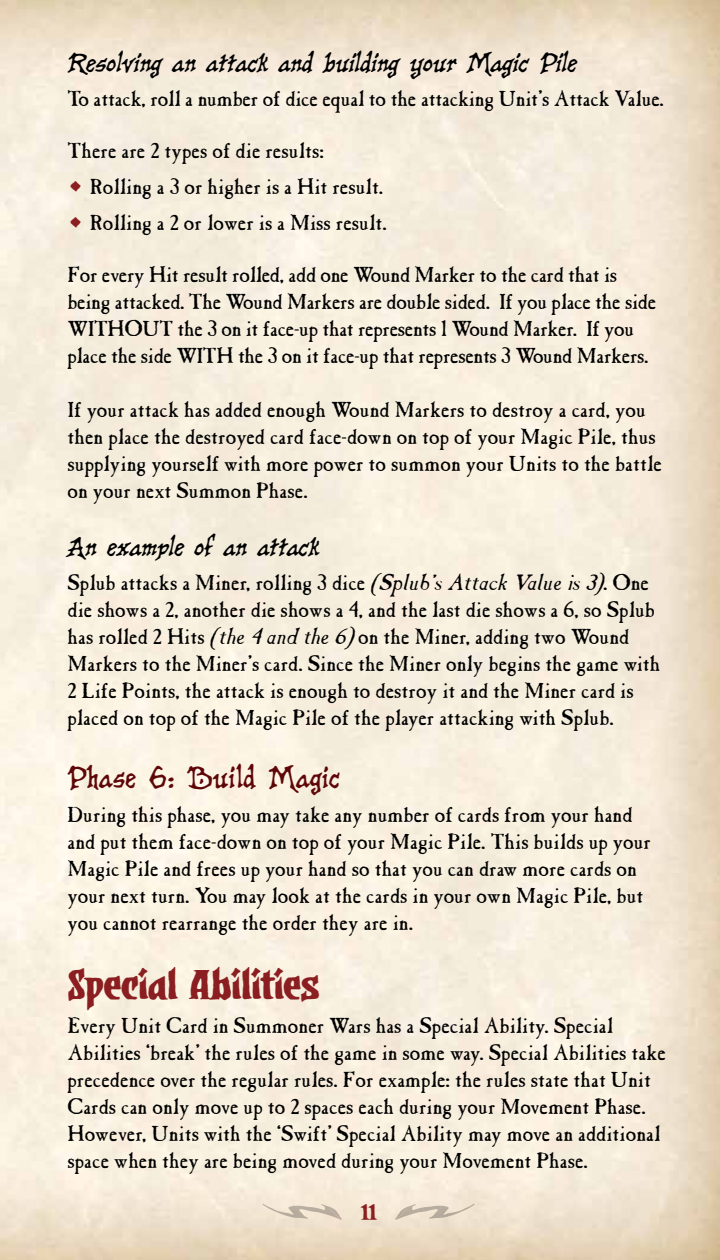
<style>
.page{position:relative;width:720px;height:1260px;background:#fff}
.page>*{position:absolute;margin:0;border:0;box-sizing:border-box;transform-origin:0 0}
.t1{font:50px "Dwarven Axe BB";color:#8a1e20}
.t2{font:31.25px "Old Crone BB";color:#5f0708}
.t3{font:italic 27.5px "Old Crone BB";letter-spacing:-.01em;color:#000}
.t4{font:27.5px "Dwarven Axe BB";color:#8a1e20}
.t5{font:22.5px/27px "Casablanca Antique Plain";color:#000}
.s1{font-family:"Dwarven Axe BB";font-size:42.5px;color:#8a1e20}
.s2{font-family:"Casablanca Antique";font-style:italic}
</style>
<div class="page">
<svg style="left:395px;top:1204px;width:80px;height:16px"></svg>
<svg style="left:263px;top:1204px;width:79px;height:16px"></svg>
<p class="t3" style="left:68px;top:44px;width:512px">Resolving an attack and building your Magic Pile</p>
<p class="t5" style="left:68px;top:86px;width:598px">To attack, roll a number of dice equal to the attacking Unit’s Attack Value.</p>
<p class="t5" style="left:68px;top:138px;width:258px">There are 2 types of die results:</p>
<p class="t5" style="left:68px;top:174px;width:317px"><span class="s1">•</span> Rolling a 3 or higher is a Hit result.</p>
<p class="t5" style="left:68px;top:210px;width:321px"><span class="s1">•</span> Rolling a 2 or lower is a Miss result.</p>
<p class="t5" style="left:67px;top:262px;width:590px">For every Hit result rolled, add one Wound Marker to the card that is being attacked. The Wound Markers are double sided. If you place the side WITHOUT the 3 on it face-up that represents 1 Wound Marker. If you place the side WITH the 3 on it face-up that represents 3 Wound Markers.</p>
<p class="t5" style="left:67px;top:397px;width:596px">If your attack has added enough Wound Markers to destroy a card, you then place the destroyed card face-down on top of your Magic Pile, thus supplying yourself with more power to summon your Units to the battle on your next Summon Phase.</p>
<p class="t3" style="left:68px;top:528px;width:254px">An example of an attack</p>
<p class="t5" style="left:68px;top:570px;width:595px">Splub attacks a Miner, rolling 3 dice <span class="s2">(Splub’s Attack Value is 3)</span>. One die shows a 2, another die shows a 4, and the last die shows a 6, so Splub has rolled 2 Hits <span class="s2">(the 4 and the 6)</span> on the Miner, adding two Wound Markers to the Miner’s card. Since the Miner only begins the game with 2 Life Points, the attack is enough to destroy it and the Miner card is placed on top of the Magic Pile of the player attacking with Splub.</p>
<h2 class="t2" style="left:68px;top:756px;width:274px">Phase 6: Build Magic</h2>
<p class="t5" style="left:68px;top:802px;width:585px">During this phase, you may take any number of cards from your hand and put them face-down on top of your Magic Pile. This builds up your Magic Pile and frees up your hand so that you can draw more cards on your next turn. You may look at the cards in your own Magic Pile, but you cannot rearrange the order they are in.</p>
<h1 class="t1" style="left:68px;top:957px;width:253px">Special Abilities</h1>
<p class="t5" style="left:68px;top:1013px;width:600px">Every Unit Card in Summoner Wars has a Special Ability. Special Abilities ‘break’ the rules of the game in some way. Special Abilities take precedence over the regular rules. For example: the rules state that Unit Cards can only move up to 2 spaces each during your Movement Phase.<br>However, Units with the ‘Swift’ Special Ability may move an additional space when they are being moved during your Movement Phase.</p>
<p class="t4" style="left:361px;top:1197px;width:17px">11</p>
</div>
